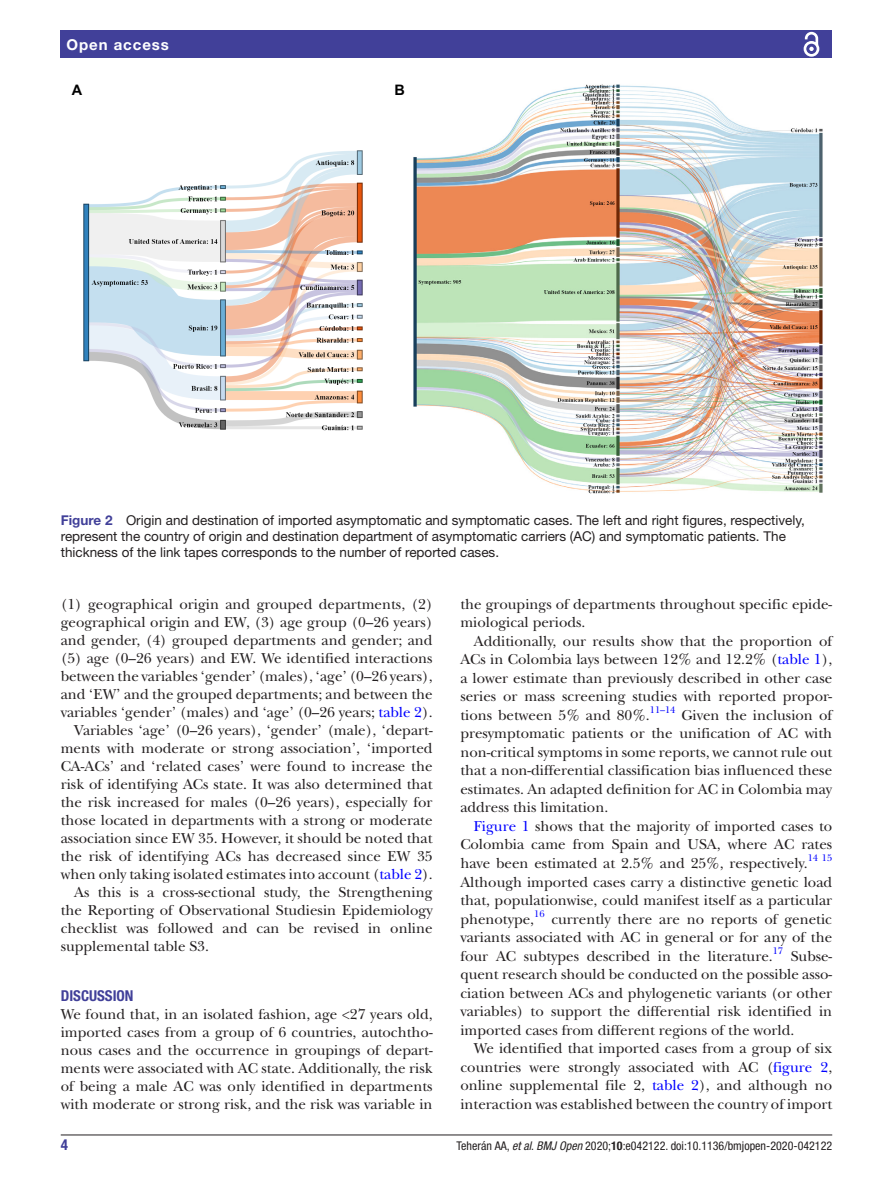
<style>
.page{position:relative;width:893px;height:1191px;background:#fff}
.page>*{position:absolute;margin:0;border:0;box-sizing:border-box;transform-origin:0 0}
.t1{font:15px/18.6px "New Baskerville";color:#231f20;text-align:justify}
.t2{font:700 condensed 15px "Helvetica Neue LT Std";color:#414099}
.t3{font:700 15px "Helvetica Neue LT Std";letter-spacing:.065em;color:#fff}
.t4{font:700 14.4px "Arial";color:#000}
.t5{font:13.5px/16.2px "Helvetica Neue LT Std";color:#231f20}
.t6{font:condensed 12px "Helvetica Neue LT Std";color:#231f20}
.t7{font:9.9px "New Baskerville";color:#00f}
.s1{font-weight:700;color:#414099}
.s2{color:#00f}
.s3{font-style:italic}
.s4{font-weight:700}
</style>
<div class="page">
<hr style="left:61px;top:1134px;width:771px;height:1px;background:#231f20">
<div style="left:61px;top:31px;width:771px;height:27px;background:#414099"></div>
<svg style="left:803px;top:31px;width:17px;height:26px"></svg>
<img style="left:83px;top:150px;width:280px;height:281px">
<img style="left:413px;top:84px;width:410px;height:410px">
<p class="t3" style="left:66px;top:35px;width:104px">Open access</p>
<p class="t4" style="left:72px;top:80px;width:12px">A</p>
<p class="t4" style="left:394px;top:80px;width:12px">B</p>
<p class="t5" style="left:61px;top:511px;width:746px"><span class="s1">Figure 2</span> Origin and destination of imported asymptomatic and symptomatic cases. The left and right figures, respectively, represent the country of origin and destination department of asymptomatic carriers (AC) and symptomatic patients. The thickness of the link tapes corresponds to the number of reported cases.</p>
<p class="t1" style="left:61px;top:594px;width:373px">(1) geographical origin and grouped departments, (2)</p>
<p class="t1" style="left:61px;top:612px;width:373px">geographical origin and EW, (3) age group (0–26 years)</p>
<p class="t1" style="left:61px;top:630px;width:373px">and gender, (4) grouped departments and gender; and</p>
<p class="t1" style="left:61px;top:648px;width:373px">(5) age (0–26 years) and EW. We identified interactions</p>
<p class="t1" style="left:61px;top:666px;width:373px">between the variables ‘gender’ (males), ‘age’ (0–26 years),</p>
<p class="t1" style="left:61px;top:684px;width:373px">and ‘EW’ and the grouped departments; and between the</p>
<p class="t1" style="left:61px;top:702px;width:373px">variables ‘gender’ (males) and ‘age’ (0–26 years; <span class="s2">table 2</span>).</p>
<p class="t1" style="left:74px;top:720px;width:360px">Variables ‘age’ (0–26 years), ‘gender’ (male), ‘depart-</p>
<p class="t1" style="left:61px;top:738px;width:373px">ments with moderate or strong association’, ‘imported</p>
<p class="t1" style="left:61px;top:756px;width:373px">CA-ACs’ and ‘related cases’ were found to increase the</p>
<p class="t1" style="left:61px;top:774px;width:373px">risk of identifying ACs state. It was also determined that</p>
<p class="t1" style="left:61px;top:792px;width:373px">the risk increased for males (0–26 years), especially for</p>
<p class="t1" style="left:61px;top:810px;width:373px">those located in departments with a strong or moderate</p>
<p class="t1" style="left:61px;top:828px;width:373px">association since EW 35. However, it should be noted that</p>
<p class="t1" style="left:61px;top:846px;width:373px">the risk of identifying ACs has decreased since EW 35</p>
<p class="t1" style="left:61px;top:864px;width:373px">when only taking isolated estimates into account (<span class="s2">table 2</span>).</p>
<p class="t1" style="left:74px;top:882px;width:360px">As this is a cross-sectional study, the Strengthening</p>
<p class="t1" style="left:61px;top:900px;width:373px">the Reporting of Observational Studiesin Epidemiology</p>
<p class="t1" style="left:61px;top:918px;width:373px">checklist was followed and can be revised in online</p>
<p class="t1" style="left:61px;top:936px;width:150px">supplemental table S3.</p>
<p class="t2" style="left:61px;top:987px;width:74px">DISCUSSION</p>
<p class="t1" style="left:61px;top:1005px;width:373px;line-height:18px">We found that, in an isolated fashion, age &lt;27 years old, imported cases from a group of 6 countries, autochtho&shy;nous cases and the occurrence in groupings of depart&shy;ments were associated with AC state. Additionally, the risk of being a male AC was only identified in departments with moderate or strong risk, and the risk was variable in</p>
<p class="t1" style="left:460px;top:594px;width:373px">the groupings of departments throughout specific epide&shy;miological periods.</p>
<p class="t1" style="left:460px;top:631px;width:373px;text-indent:13px">Additionally, our results show that the proportion of ACs in Colombia lays between 12% and 12.2% (<span class="s2">table 1</span>), a lower estimate than previously described in other case series or mass screening studies with reported propor&shy;tions between 5% and 80%.</p>
<p class="t7" style="left:650px;top:704px;width:27px">11–14</p>
<p class="t1" style="left:460px;top:705px;width:373px;text-indent:221px">Given the inclusion of presymptomatic patients or the unification of AC with non-critical symptoms in some reports, we cannot rule out that a non-differential classification bias influenced these estimates. An adapted definition for AC in Colombia may address this limitation.</p>
<p class="t1" style="left:460px;top:817px;width:373px;text-indent:14px"><span class="s2">Figure 1</span> shows that the majority of imported cases to Colombia came from Spain and USA, where AC rates have been estimated at 2.5% and 25%, respectively.</p>
<p class="t7" style="left:808px;top:852px;width:26px">14 15</p>
<p class="t1" style="left:460px;top:872px;width:373px">Although imported cases carry a distinctive genetic load that, populationwise, could manifest itself as a particular phenotype,<sup>16</sup></p>
<p class="t1" style="left:460px;top:909px;width:373px;text-indent:91px">currently there are no reports of genetic variants associated with AC in general or for any of the four AC subtypes described in the literature.</p>
<p class="t7" style="left:773px;top:945px;width:12px">17</p>
<p class="t1" style="left:460px;top:946px;width:373px;text-indent:330px">Subse&shy;quent research should be conducted on the possible asso&shy;ciation between ACs and phylogenetic variants (or other variables) to support the differential risk identified in imported cases from different regions of the world.</p>
<p class="t1" style="left:460px;top:1039px;width:373px;text-indent:14px">We identified that imported cases from a group of six countries were strongly associated with AC (<span class="s2">figure 2</span>, online supplemental file 2, <span class="s2">table 2</span>), and although no interaction was established between the country of import</p>
<p class="t2" style="left:61px;top:1135px;width:9px">4</p>
<p class="t6" style="left:457px;top:1138px;width:377px">Teherán AA, <span class="s3">et al</span>. <span class="s3">BMJ Open</span> 2020;<span class="s4">10</span>:e042122. doi:10.1136/bmjopen-2020-042122</p>
</div>
